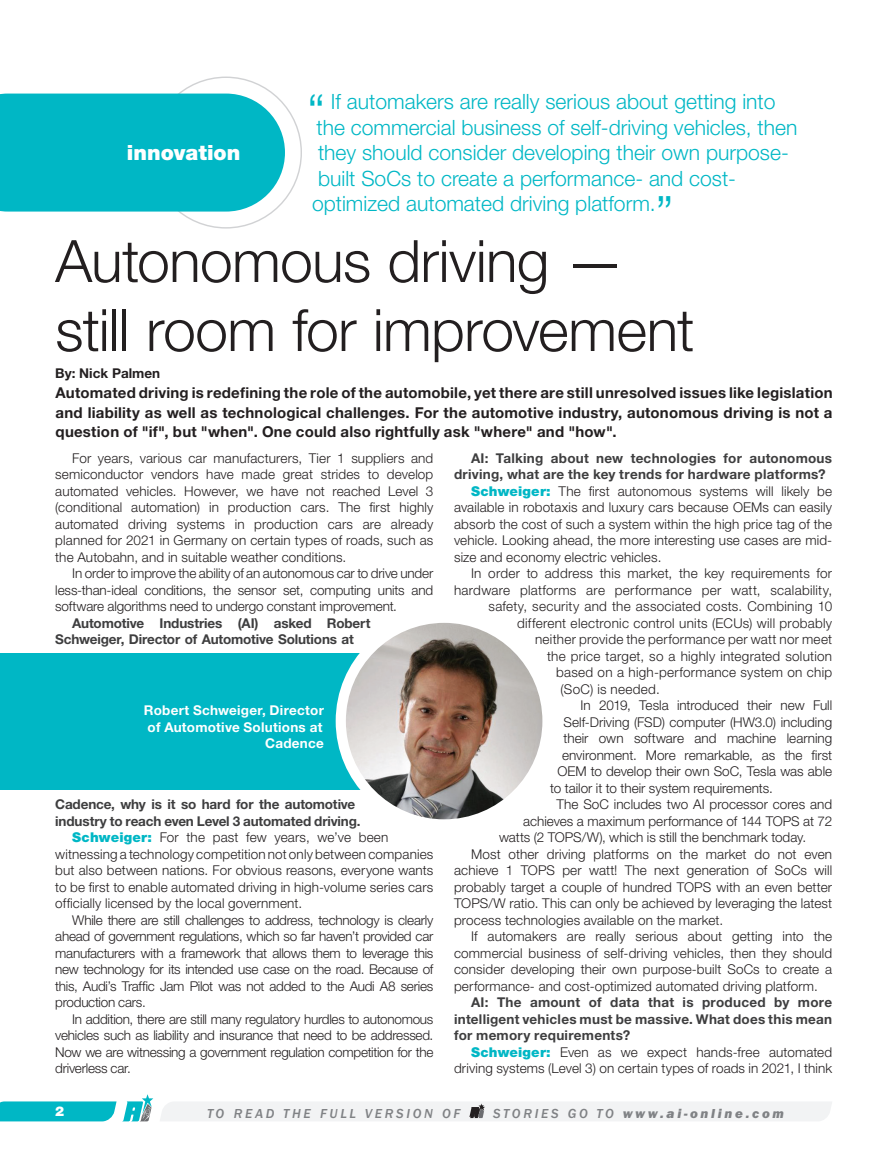
<style>
.page{position:relative;width:889px;height:1161px;background:#fff}
.page>*{position:absolute;margin:0;border:0;box-sizing:border-box;transform-origin:0 0}
.Heading{font:300 58.5px "Helvetica Neue LT Std";letter-spacing:-.01em;color:#231f20}
.t1{font:300 47.4px "Helvetica Neue LT Std";color:#00b7c5}
.t2{font:300 21.15px/25.5px "Helvetica Neue LT Std";color:#00b7c5}
.t3{font:900 21px "Helvetica Neue LT Std";color:#fff}
.FIRST_LINE{font:700 15px/19.5px "Helvetica Neue LT Std";letter-spacing:.015em;color:#231f20;text-align:justify}
.BODY{font:300 13.5px/16.5px "Helvetica Neue LT Std";letter-spacing:.01em;color:#231f20;text-align:justify}
.BODY-2{font:700 13.5px/16.5px "Helvetica Neue LT Std";color:#3e3e3f}
.BODY-3{font:700 13.5px/16.5px "Helvetica Neue LT Std";letter-spacing:.02em;color:#3e3e3f}
.CAPTIONS{font:700 13.5px/16.5px "Helvetica Neue LT Std";letter-spacing:.02em;color:#fff;text-align:right}
.t4{font:13.5px "ITC Franklin Gothic Std Hvy It";letter-spacing:.2em;color:#808285}
.t5{font:13.5px "ITC Franklin Gothic Std Med It";letter-spacing:.2em;color:#808285}
.Heading-2{font:700 13.5px "Helvetica Neue LT Std";color:#231f20}
.t6{font:900 13.5px "Helvetica Neue LT Std";color:#fff}
.s1{font-weight:900;color:#00b7c5}
.s2{font-family:"ITC Franklin Gothic Std Med It"}
</style>
<div class="page">
<div style="left:0;top:94px;width:285px;height:118px;background:#00b7c5"></div>
<div style="left:0;top:653px;width:444px;height:136px;background:#00b7c5"></div>
<img style="left:341px;top:618px;width:206px;height:206px;border-radius:103px">
<div style="left:336px;top:613px;width:216px;height:216px;border:10px solid #fff;border-radius:50%"></div>
<svg style="left:0;top:1094px;width:153px;height:27px"></svg>
<div style="left:160px;top:1102px;width:672px;height:19px;background:#f2f3f4"></div>
<p class="t3" style="left:127px;top:140px;width:115px">innovation</p>
<p class="t2" style="left:312px;top:89px;width:487px;text-indent:19px">If automakers are really serious about getting into the commercial business of self-driving vehicles, then they should consider developing their own purpose&shy;built SoCs to create a performance- and cost&shy;optimized automated driving platform.</p>
<p class="t1" style="left:307px;top:82px;width:19px">“</p>
<p class="t1" style="left:656px;top:184px;width:19px">”</p>
<p class="Heading" style="left:55px;top:225px;width:570px">Autonomous driving —</p>
<p class="Heading" style="left:55px;top:294px;width:640px">still room for improvement</p>
<p class="Heading-2" style="left:55px;top:365px;width:106px">By: Nick Palmen</p>
<p class="FIRST_LINE" style="left:56px;top:383px;width:778px">Automated driving is redefining the role of the automobile, yet there are still unresolved issues like legislation and liability as well as technological challenges. For the automotive industry, autonomous driving is not a question of "if", but "when". One could also rightfully ask "where" and "how".</p>
<p class="BODY" style="left:55px;top:449px;width:380px;text-indent:17px">For years, various car manufacturers, Tier 1 suppliers and semiconductor vendors have made great strides to develop automated vehicles. However, we have not reached Level 3 (conditional automation) in production cars. The first highly automated driving systems in production cars are already planned for 2021 in Germany on certain types of roads, such as the Autobahn, and in suitable weather conditions.</p>
<p class="BODY" style="left:55px;top:565px;width:380px;text-indent:17px">In order to improve the ability of an autonomous car to drive under less-than-ideal conditions, the sensor set, computing units and software algorithms need to undergo constant improvement.</p>
<p class="BODY-2" style="left:55px;top:614px;width:317px;text-indent:17px">Automotive Industries (AI) asked Robert<br>Schweiger, Director of Automotive Solutions at</p>
<p class="BODY-3" style="left:454px;top:449px;width:380px;text-indent:17px">AI: Talking about new technologies for autonomous driving, what are the key trends for hardware platforms?</p>
<p class="BODY" style="left:454px;top:482px;width:380px;text-indent:17px"><span class="s1">Schweiger:</span> The first autonomous systems will likely be available in robotaxis and luxury cars because OEMs can easily absorb the cost of such a system within the high price tag of the vehicle. Looking ahead, the more interesting use cases are mid&shy;size and economy electric vehicles.</p>
<p class="BODY" style="left:471px;top:565px;width:363px">In order to address this market, the key requirements for</p>
<p class="BODY" style="left:454px;top:581px;width:379px">hardware platforms are performance per watt, scalability,</p>
<p class="BODY" style="left:488px;top:598px;width:345px">safety, security and the associated costs. Combining 10</p>
<p class="BODY" style="left:517px;top:614px;width:316px">different electronic control units (ECUs) will probably</p>
<p class="BODY" style="left:535px;top:631px;width:298px">neither provide the performance per watt nor meet</p>
<p class="BODY" style="left:547px;top:647px;width:287px">the price target, so a highly integrated solution</p>
<p class="BODY" style="left:556px;top:664px;width:277px">based on a high-performance system on chip</p>
<p class="BODY" style="left:560px;top:680px;width:101px">(SoC) is needed.</p>
<p class="BODY" style="left:580px;top:697px;width:253px">In 2019, Tesla introduced their new Full</p>
<p class="BODY" style="left:563px;top:713px;width:270px">Self-Driving (FSD) computer (HW3.0) including</p>
<p class="BODY" style="left:563px;top:730px;width:270px">their own software and machine learning</p>
<p class="BODY" style="left:562px;top:746px;width:271px">environment. More remarkable, as the first</p>
<p class="BODY" style="left:557px;top:763px;width:276px">OEM to develop their own SoC, Tesla was able</p>
<p class="BODY" style="left:550px;top:779px;width:224px">to tailor it to their system requirements.</p>
<p class="BODY" style="left:556px;top:796px;width:277px">The SoC includes two AI processor cores and</p>
<p class="BODY" style="left:523px;top:812px;width:310px">achieves a maximum performance of 144 TOPS at 72</p>
<p class="BODY" style="left:499px;top:829px;width:309px">watts (2 TOPS/W), which is still the benchmark today.</p>
<p class="BODY" style="left:454px;top:845px;width:380px;text-indent:17px">Most other driving platforms on the market do not even achieve 1 TOPS per watt! The next generation of SoCs will probably target a couple of hundred TOPS with an even better TOPS/W ratio. This can only be achieved by leveraging the latest process technologies available on the market.</p>
<p class="BODY" style="left:454px;top:928px;width:380px;text-indent:17px">If automakers are really serious about getting into the commercial business of self-driving vehicles, then they should consider developing their own purpose-built SoCs to create a performance- and cost-optimized automated driving platform.</p>
<p class="BODY-2" style="left:454px;top:994px;width:380px;text-align:justify;text-indent:17px">AI: The amount of data that is produced by more intelligent vehicles must be massive. What does this mean for memory requirements?</p>
<p class="BODY" style="left:454px;top:1043px;width:380px;text-align:right"><span class="s1">Schweiger:</span> Even as we expect hands-free automated driving systems (Level 3) on certain types of roads in 2021, I think</p>
<p class="CAPTIONS" style="left:144px;top:702px;width:181px">Robert Schweiger, Director of Automotive Solutions at<br>Cadence</p>
<p class="BODY-2" style="left:55px;top:796px;width:307px">Cadence, why is it so hard for the automotive industry to reach even Level 3 automated driving.</p>
<p class="BODY" style="left:55px;top:829px;width:380px;text-align:left;text-indent:17px"><span class="s1">Schweiger:</span> For the past few years, we’ve been witnessing a technology competition not only between companies but also between nations. For obvious reasons, everyone wants to be first to enable automated driving in high-volume series cars officially licensed by the local government.</p>
<p class="BODY" style="left:55px;top:911px;width:380px;text-indent:17px">While there are still challenges to address, technology is clearly ahead of government regulations, which so far haven’t provided car manufacturers with a framework that allows them to leverage this new technology for its intended use case on the road. Because of this, Audi’s Traffic Jam Pilot was not added to the Audi A8 series production cars.</p>
<p class="BODY" style="left:55px;top:1010px;width:380px;text-indent:17px">In addition, there are still many regulatory hurdles to autonomous vehicles such as liability and insurance that need to be addressed.<br>Now we are witnessing a government regulation competition for the driverless car.</p>
<p class="t6" style="left:55px;top:1103px;width:11px">2</p>
<p class="t5" style="left:207px;top:1106px;width:255px">TO READ THE FULL VERSION OF</p>
<p class="t4" style="left:493px;top:1105px;width:292px"><span class="s2">STORIES GO TO</span> www.ai-online.com</p>
</div>
